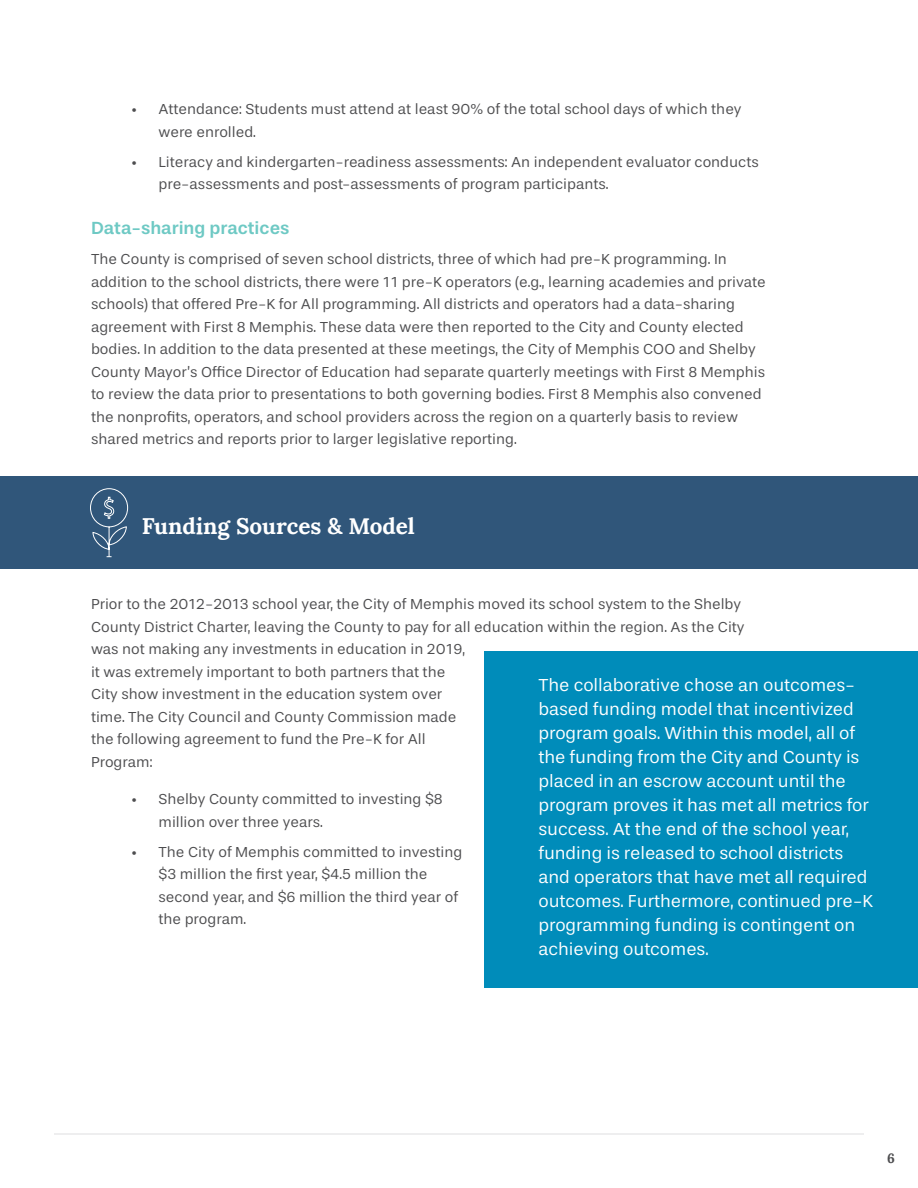
<style>
.page{position:relative;width:918px;height:1188px;background:#fff}
.page>*{position:absolute;margin:0;border:0;box-sizing:border-box;transform-origin:0 0}
.t1{font:700 22.5px "Lora";color:#fff}
.t2{font:18px/24px "Stevie Sans";letter-spacing:-.005em;color:#fff}
.t3{font:500 18px "Stevie Sans";color:#6ec9c4}
.t4{font:15px/22.5px "Stevie Sans";color:#4d4d4f}
.t5{font:700 13.5px "Lora";color:#4d4d4f}
</style>
<div class="page">
<div style="left:0;top:477px;width:918px;height:92px;background:#30567a"></div>
<svg style="left:90px;top:488px;width:38px;height:69px"></svg>
<div style="left:484px;top:651px;width:434px;height:337px;background:#008cba"></div>
<hr style="left:54px;top:1133px;width:810px;height:2px;background:#dcddde">
<p class="t4" style="left:159px;top:99px;width:585px;text-indent:-27px">• Attendance: Students must attend at least 90% of the total school days of which they were enrolled.</p>
<p class="t4" style="left:159px;top:151px;width:602px;text-indent:-27px">• Literacy and kindergarten-readiness assessments: An independent evaluator conducts pre-assessments and post-assessments of program participants.</p>
<p class="t3" style="left:91px;top:218px;width:200px">Data-sharing practices</p>
<p class="t4" style="left:91px;top:248px;width:676px">The County is comprised of seven school districts, three of which had pre-K programming. In addition to the school districts, there were 11 pre-K operators (e.g., learning academies and private schools) that offered Pre-K for All programming. All districts and operators had a data-sharing agreement with First 8 Memphis. These data were then reported to the City and County elected bodies. In addition to the data presented at these meetings, the City of Memphis COO and Shelby County Mayor’s Office Director of Education had separate quarterly meetings with First 8 Memphis to review the data prior to presentations to both governing bodies. First 8 Memphis also convened the nonprofits, operators, and school providers across the region on a quarterly basis to review shared metrics and reports prior to larger legislative reporting.</p>
<h1 class="t1" style="left:142px;top:507px;width:275px">Funding Sources &amp; Model</h1>
<p class="t4" style="left:91px;top:593px;width:655px">Prior to the 2012-2013 school year, the City of Memphis moved its school system to the Shelby County District Charter, leaving the County to pay for all education within the region. As the City was not making any investments in education in 2019,<br>it was extremely important to both partners that the<br>City show investment in the education system over<br>time. The City Council and County Commission made<br>the following agreement to fund the Pre-K for All<br>Program:</p>
<p class="t4" style="left:159px;top:788px;width:286px;text-indent:-27px">• Shelby County committed to investing $8 million over three years.</p>
<p class="t4" style="left:159px;top:841px;width:305px;text-indent:-27px">• The City of Memphis committed to investing $3 million the first year, $4.5 million the second year, and $6 million the third year of the program.</p>
<p class="t2" style="left:538px;top:674px;width:336px">The collaborative chose an outcomes&shy;based funding model that incentivized program goals. Within this model, all of the funding from the City and County is placed in an escrow account until the program proves it has met all metrics for success. At the end of the school year, funding is released to school districts and operators that have met all required outcomes. Furthermore, continued pre-K programming funding is contingent on achieving outcomes.</p>
<p class="t5" style="left:887px;top:1147px;width:9px">6</p>
</div>
